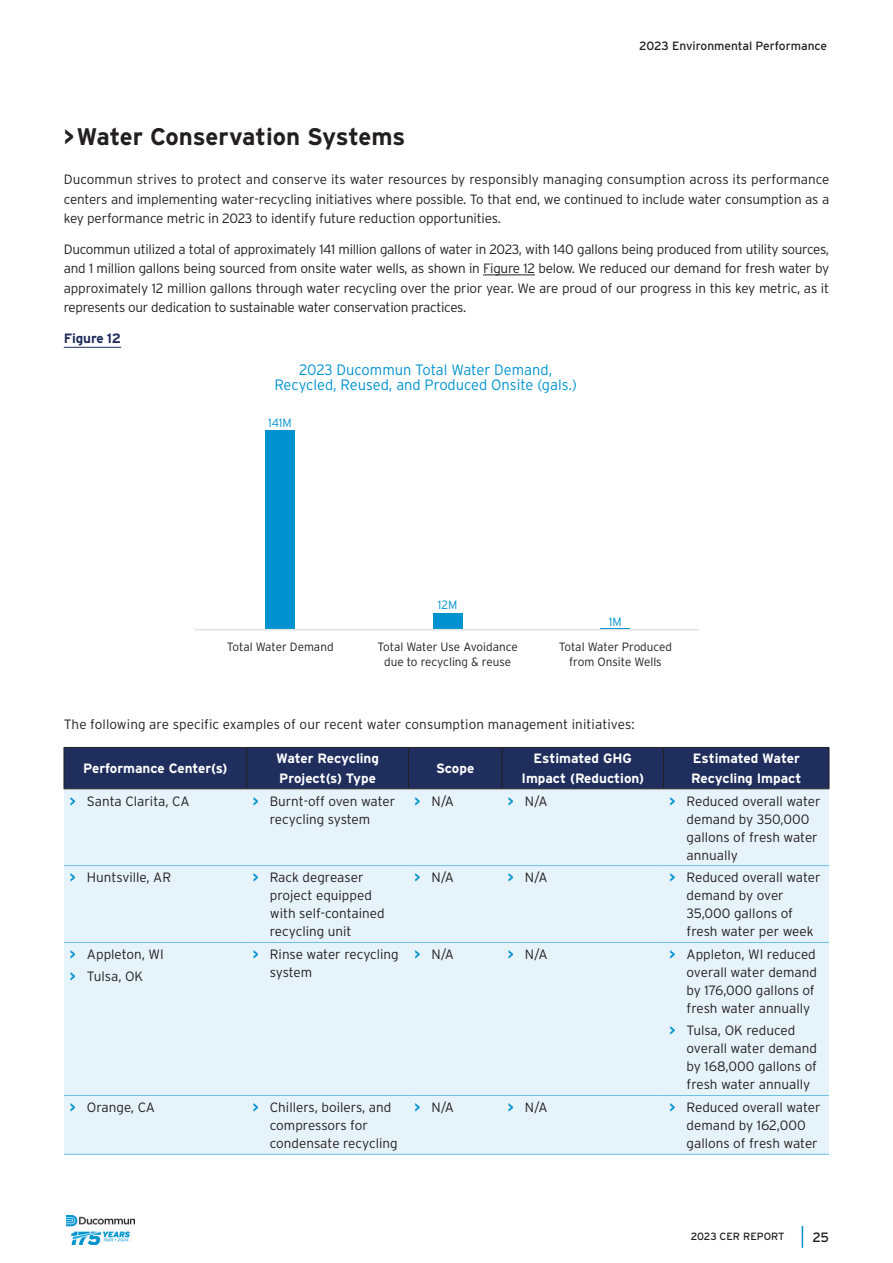
<style>
.page{position:relative;width:893px;height:1263px;background:#fff}
.page>*{position:absolute;margin:0;border:0;box-sizing:border-box;transform-origin:0 0}
.t1{font:700 24px "Interstate";color:#231f20}
.t2{font:300 15px/15.3px "Interstate";color:#0093d0;text-align:center}
.p_2COL{font:300 13.5px/18px "Interstate";color:#231f20}
.p_2COL-2{font:700 13.5px/19.5px "Interstate";color:#fff}
.GRAPH_FIGURE_TITTLE{font:700 13.5px "Interstate";letter-spacing:-.01em;color:#1f2e5d}
.t3{font:13.5px "Interstate";color:#231f20}
.t4{font:300 12px/15.3px "Interstate";color:#231f20;text-align:center}
.t5{font:12px "Interstate";color:#231f20}
.t6{font:300 12px "Interstate";color:#0093d0}
.t7{font:10.5px "Interstate";color:#231f20}
.s1{font-weight:700;color:#0093d0}
</style>
<div class="page">
<hr style="left:483px;top:275px;width:52px;height:1px;background:#231f20">
<hr style="left:64px;top:347px;width:57px;height:1px;background:#1f2e5d">
<hr style="left:600px;top:628px;width:30px;height:2px;background:#0093d0">
<div style="left:433px;top:613px;width:29px;height:17px;background:#0093d0"></div>
<div style="left:265px;top:430px;width:30px;height:200px;background:#0093d0"></div>
<hr style="left:195px;top:629px;width:504px;height:1px;background:#e1e2e4">
<div style="left:65px;top:748px;width:764px;height:40px;background:#1f2e5d"></div>
<div style="left:64px;top:789px;width:765px;height:365px;background:#e6f3fa"></div>
<hr style="left:64px;top:747px;width:183px;height:1px;background:#231f20">
<hr style="left:64px;top:748px;width:1px;height:41px;background:#231f20">
<hr style="left:247px;top:747px;width:161px;height:1px;background:#231f20">
<hr style="left:247px;top:748px;width:1px;height:41px;background:#231f20">
<hr style="left:408px;top:747px;width:94px;height:1px;background:#231f20">
<hr style="left:408px;top:748px;width:1px;height:41px;background:#231f20">
<hr style="left:502px;top:747px;width:161px;height:1px;background:#231f20">
<hr style="left:502px;top:748px;width:1px;height:41px;background:#231f20">
<hr style="left:663px;top:747px;width:166px;height:1px;background:#231f20">
<hr style="left:663px;top:748px;width:1px;height:41px;background:#231f20">
<hr style="left:829px;top:748px;width:1px;height:41px;background:#231f20">
<hr style="left:64px;top:788px;width:183px;height:1px;background:#231f20">
<hr style="left:247px;top:788px;width:161px;height:1px;background:#231f20">
<hr style="left:408px;top:788px;width:94px;height:1px;background:#231f20">
<hr style="left:502px;top:788px;width:161px;height:1px;background:#231f20">
<hr style="left:663px;top:788px;width:166px;height:1px;background:#231f20">
<hr style="left:64px;top:865px;width:183px;height:1px;background:#6ac0e5">
<hr style="left:247px;top:865px;width:161px;height:1px;background:#6ac0e5">
<hr style="left:408px;top:865px;width:94px;height:1px;background:#6ac0e5">
<hr style="left:502px;top:865px;width:161px;height:1px;background:#6ac0e5">
<hr style="left:663px;top:865px;width:166px;height:1px;background:#6ac0e5">
<hr style="left:64px;top:942px;width:183px;height:1px;background:#6ac0e5">
<hr style="left:247px;top:942px;width:161px;height:1px;background:#6ac0e5">
<hr style="left:408px;top:942px;width:94px;height:1px;background:#6ac0e5">
<hr style="left:502px;top:942px;width:161px;height:1px;background:#6ac0e5">
<hr style="left:663px;top:942px;width:166px;height:1px;background:#6ac0e5">
<hr style="left:64px;top:1095px;width:183px;height:1px;background:#6ac0e5">
<hr style="left:247px;top:1095px;width:161px;height:1px;background:#6ac0e5">
<hr style="left:408px;top:1095px;width:94px;height:1px;background:#6ac0e5">
<hr style="left:502px;top:1095px;width:161px;height:1px;background:#6ac0e5">
<hr style="left:663px;top:1095px;width:166px;height:1px;background:#6ac0e5">
<hr style="left:64px;top:1154px;width:183px;height:1px;background:#6ac0e5">
<hr style="left:247px;top:1154px;width:161px;height:1px;background:#6ac0e5">
<hr style="left:408px;top:1154px;width:94px;height:1px;background:#6ac0e5">
<hr style="left:502px;top:1154px;width:161px;height:1px;background:#6ac0e5">
<hr style="left:663px;top:1154px;width:166px;height:1px;background:#6ac0e5">
<svg style="left:802px;top:1226px;width:1px;height:22px"></svg>
<img style="left:66px;top:1215px;width:68px;height:29px">
<p class="t5" style="left:639px;top:39px;width:190px">2023 Environmental Performance</p>
<p class="t1" style="left:64px;top:123px;width:343px">&gt;Water Conservation Systems</p>
<p class="p_2COL" style="left:64px;top:170px;width:767px;line-height:19.5px;text-align:justify">Ducommun strives to protect and conserve its water resources by responsibly managing consumption across its performance centers and implementing water-recycling initiatives where possible. To that end, we continued to include water consumption as a key performance metric in 2023 to identify future reduction opportunities.</p>
<p class="p_2COL" style="left:64px;top:239px;width:767px;line-height:19.5px;text-align:justify">Ducommun utilized a total of approximately 141 million gallons of water in 2023, with 140 gallons being produced from utility sources, and 1 million gallons being sourced from onsite water wells, as shown in Figure 12 below. We reduced our demand for fresh water by approximately 12 million gallons through water recycling over the prior year. We are proud of our progress in this key metric, as it represents our dedication to sustainable water conservation practices.</p>
<p class="GRAPH_FIGURE_TITTLE" style="left:64px;top:330px;width:59px">Figure 12</p>
<p class="t2" style="left:274px;top:362px;width:304px">2023 Ducommun Total Water Demand,<br>Recycled, Reused, and Produced Onsite (gals.)</p>
<p class="t6" style="left:268px;top:416px;width:25px">141M</p>
<p class="t6" style="left:438px;top:598px;width:21px">12M</p>
<p class="t6" style="left:609px;top:615px;width:14px">1M</p>
<p class="t4" style="left:227px;top:639px;width:108px">Total Water Demand</p>
<p class="t4" style="left:378px;top:639px;width:142px">Total Water Use Avoidance due to recycling &amp; reuse</p>
<p class="t4" style="left:559px;top:639px;width:115px">Total Water Produced from Onsite Wells</p>
<p class="p_2COL" style="left:64px;top:715px;width:572px">The following are specific examples of our recent water consumption management initiatives:</p>
<p class="p_2COL-2" style="left:83px;top:758px;width:146px">Performance Center(s)</p>
<p class="p_2COL-2" style="left:276px;top:749px;width:104px">Water Recycling<br>Project(s) Type</p>
<p class="p_2COL-2" style="left:436px;top:758px;width:40px">Scope</p>
<p class="p_2COL-2" style="left:521px;top:749px;width:124px;text-align:center">Estimated GHG<br>Impact (Reduction)</p>
<p class="p_2COL-2" style="left:691px;top:749px;width:112px">Estimated Water<br>Recycling Impact</p>
<p class="p_2COL" style="left:70px;top:792px;width:121px"><span class="s1">&gt;</span> Santa Clarita, CA</p>
<p class="p_2COL" style="left:253px;top:792px;width:144px;text-align:center"><span class="s1">&gt;</span> Burnt-off oven water recycling system</p>
<p class="p_2COL" style="left:414px;top:792px;width:41px"><span class="s1">&gt;</span> N/A</p>
<p class="p_2COL" style="left:508px;top:792px;width:41px"><span class="s1">&gt;</span> N/A</p>
<p class="p_2COL" style="left:687px;top:792px;width:136px;text-indent:-17px"><span class="s1">&gt;</span> Reduced overall water demand by 350,000 gallons of fresh water annually</p>
<p class="p_2COL" style="left:70px;top:868px;width:103px"><span class="s1">&gt;</span> Huntsville, AR</p>
<p class="p_2COL" style="left:270px;top:868px;width:116px;text-indent:-17px"><span class="s1">&gt;</span> Rack degreaser project equipped with self-contained recycling unit</p>
<p class="p_2COL" style="left:414px;top:868px;width:41px"><span class="s1">&gt;</span> N/A</p>
<p class="p_2COL" style="left:508px;top:868px;width:41px"><span class="s1">&gt;</span> N/A</p>
<p class="p_2COL" style="left:687px;top:868px;width:136px;text-indent:-17px"><span class="s1">&gt;</span> Reduced overall water demand by over<br>35,000 gallons of fresh water per week</p>
<p class="p_2COL" style="left:70px;top:945px;width:95px"><span class="s1">&gt;</span> Appleton, WI</p>
<p class="p_2COL" style="left:70px;top:967px;width:75px"><span class="s1">&gt;</span> Tulsa, OK</p>
<p class="p_2COL" style="left:270px;top:945px;width:131px;text-indent:-17px"><span class="s1">&gt;</span> Rinse water recycling system</p>
<p class="p_2COL" style="left:414px;top:945px;width:41px"><span class="s1">&gt;</span> N/A</p>
<p class="p_2COL" style="left:508px;top:945px;width:41px"><span class="s1">&gt;</span> N/A</p>
<p class="p_2COL" style="left:687px;top:945px;width:132px;text-indent:-17px"><span class="s1">&gt;</span> Appleton, WI reduced overall water demand by 176,000 gallons of fresh water annually</p>
<p class="p_2COL" style="left:687px;top:1021px;width:132px;text-indent:-17px"><span class="s1">&gt;</span> Tulsa, OK reduced overall water demand by 168,000 gallons of fresh water annually</p>
<p class="p_2COL" style="left:70px;top:1098px;width:87px"><span class="s1">&gt;</span> Orange, CA</p>
<p class="p_2COL" style="left:270px;top:1098px;width:129px;text-indent:-17px"><span class="s1">&gt;</span> Chillers, boilers, and compressors for condensate recycling</p>
<p class="p_2COL" style="left:414px;top:1098px;width:41px"><span class="s1">&gt;</span> N/A</p>
<p class="p_2COL" style="left:508px;top:1098px;width:41px"><span class="s1">&gt;</span> N/A</p>
<p class="p_2COL" style="left:687px;top:1098px;width:136px;text-indent:-17px"><span class="s1">&gt;</span> Reduced overall water demand by 162,000 gallons of fresh water</p>
<p class="t7" style="left:691px;top:1230px;width:95px">2023 CER REPORT</p>
<p class="t3" style="left:812px;top:1229px;width:18px">25</p>
</div>
